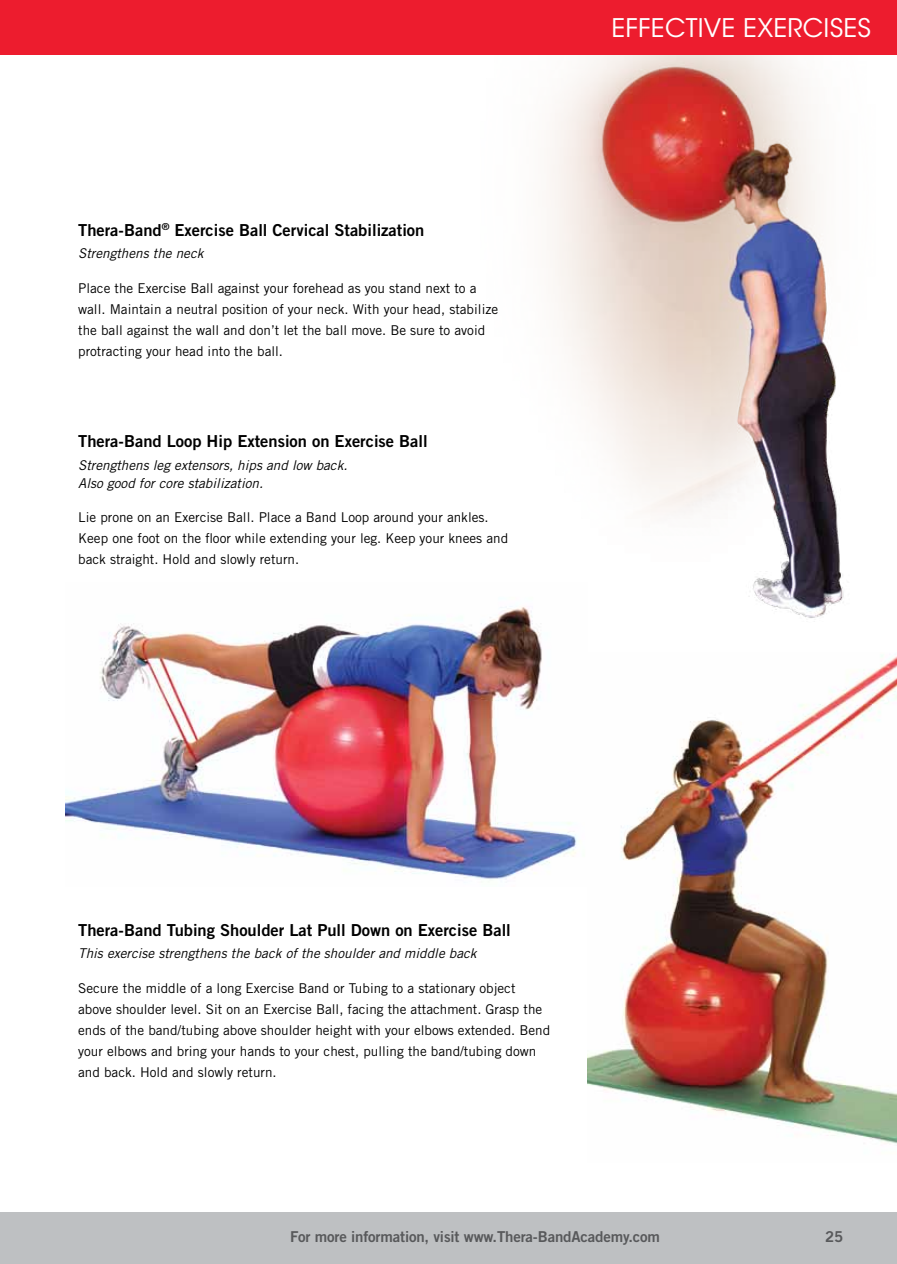
<style>
.page{position:relative;width:897px;height:1264px;background:#fff}
.page>*{position:absolute;margin:0;border:0;box-sizing:border-box;transform-origin:0 0}
.t1{font:25.5px "ITC Avant Garde Std";letter-spacing:.01em;color:#fff}
.t2{font:16.5px "Trade Gothic LT Std Bd 2";color:#000}
.t3{font:15px "Trade Gothic LT Std Bd 2";letter-spacing:-.01em;color:#58595b}
.t4{font:13.5px/21px "Trade Gothic LT Std";color:#000}
.t5{font:italic 13.5px/18px "Trade Gothic LT Std";color:#000}
</style>
<div class="page">
<img style="left:480px;top:54px;width:412px;height:564px">
<img style="left:587px;top:655px;width:309px;height:489px">
<img style="left:65px;top:582px;width:522px;height:298px">
<div style="left:0;top:0;width:896px;height:54px;background:#ed1c2e"></div>
<div style="left:0;top:1212px;width:896px;height:52px;background:#bec0c2"></div>
<p class="t2" style="left:78px;top:219px;width:347px">Thera-Band<sup>®</sup> Exercise Ball Cervical Stabilization</p>
<p class="t5" style="left:78px;top:244px;width:127px">Strengthens the neck</p>
<p class="t4" style="left:78px;top:277px;width:421px">Place the Exercise Ball against your forehead as you stand next to a wall. Maintain a neutral position of your neck. With your head, stabilize the ball against the wall and don’t let the ball move. Be sure to avoid protracting your head into the ball.</p>
<p class="t2" style="left:78px;top:431px;width:351px">Thera-Band Loop Hip Extension on Exercise Ball</p>
<p class="t5" style="left:78px;top:456px;width:271px">Strengthens leg extensors, hips and low back.<br>Also good for core stabilization.</p>
<p class="t4" style="left:78px;top:507px;width:431px">Lie prone on an Exercise Ball. Place a Band Loop around your ankles.<br>Keep one foot on the floor while extending your leg. Keep your knees and back straight. Hold and slowly return.</p>
<h1 class="t1" style="left:611px;top:12px;width:261px">EFFECTIVE EXERCISES</h1>
<p class="t2" style="left:78px;top:919px;width:434px">Thera-Band Tubing Shoulder Lat Pull Down on Exercise Ball</p>
<p class="t5" style="left:78px;top:944px;width:400px">This exercise strengthens the back of the shoulder and middle back</p>
<p class="t4" style="left:78px;top:977px;width:473px">Secure the middle of a long Exercise Band or Tubing to a stationary object above shoulder level. Sit on an Exercise Ball, facing the attachment. Grasp the ends of the band/tubing above shoulder height with your elbows extended. Bend your elbows and bring your hands to your chest, pulling the band/tubing down and back. Hold and slowly return.</p>
<p class="t3" style="left:290px;top:1227px;width:371px">For more information, visit www.Thera-BandAcademy.com</p>
<p class="t3" style="left:824px;top:1227px;width:20px">25</p>
</div>
